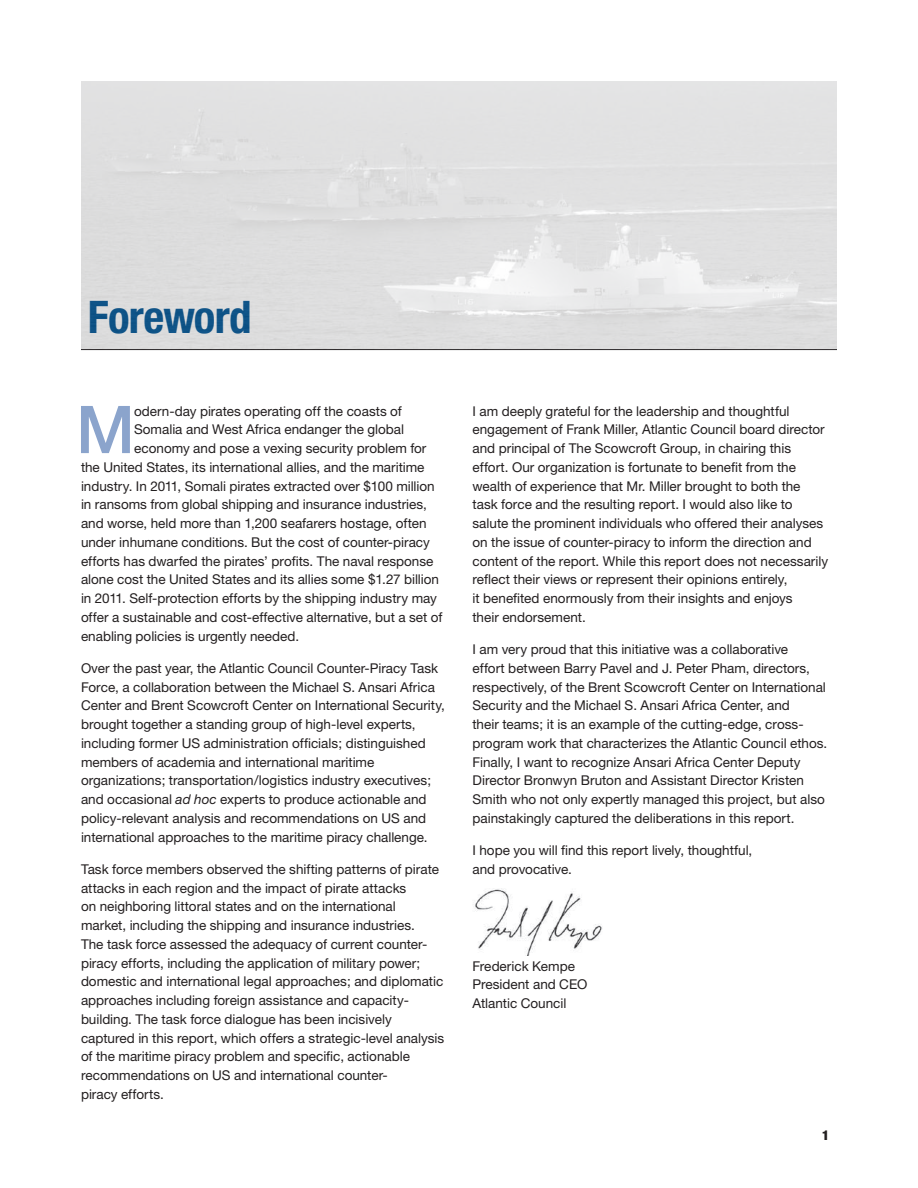
<style>
.page{position:relative;width:918px;height:1188px;background:#fff}
.page>*{position:absolute;margin:0;border:0;box-sizing:border-box;transform-origin:0 0}
.t1{font:500 66px "Helvetica Neue";color:#8ba4cc}
.t2{font:700 condensed 45px "Helvetica Neue";letter-spacing:-.015em;color:#005595}
.t3{font:13.5px/18.8px "Helvetica Neue";color:#231f20}
.t4{font:900 condensed 13.5px "Helvetica Neue";color:#231f20}
.s1{font-style:italic}
</style>
<div class="page">
<img style="left:475px;top:889px;width:128px;height:67px">
<img style="left:81px;top:81px;width:756px;height:269px">
<h2 class="t2" style="left:88px;top:290px;width:166px">Foreword</h2>
<h1 class="t1" style="left:76px;top:390px;width:60px">M</h1>
<p class="t3" style="left:134px;top:401px;width:269px">odern-day pirates operating off the coasts of</p>
<p class="t3" style="left:134px;top:420px;width:271px">Somalia and West Africa endanger the global</p>
<p class="t3" style="left:134px;top:439px;width:294px">economy and pose a vexing security problem for</p>
<p class="t3" style="left:81px;top:458px;width:345px">the United States, its international allies, and the maritime</p>
<p class="t3" style="left:81px;top:476px;width:355px">industry. In 2011, Somali pirates extracted over $100 million</p>
<p class="t3" style="left:81px;top:495px;width:347px">in ransoms from global shipping and insurance industries,</p>
<p class="t3" style="left:81px;top:514px;width:347px">and worse, held more than 1,200 seafarers hostage, often</p>
<p class="t3" style="left:81px;top:533px;width:350px">under inhumane conditions. But the cost of counter-piracy</p>
<p class="t3" style="left:81px;top:551px;width:354px">efforts has dwarfed the pirates’ profits. The naval response</p>
<p class="t3" style="left:81px;top:570px;width:360px">alone cost the United States and its allies some $1.27 billion</p>
<p class="t3" style="left:81px;top:589px;width:358px">in 2011. Self-protection efforts by the shipping industry may</p>
<p class="t3" style="left:81px;top:608px;width:363px">offer a sustainable and cost-effective alternative, but a set of</p>
<p class="t3" style="left:81px;top:626px;width:220px">enabling policies is urgently needed.</p>
<p class="t3" style="left:81px;top:659px;width:365px">Over the past year, the Atlantic Council Counter-Piracy Task Force, a collaboration between the Michael S. Ansari Africa Center and Brent Scowcroft Center on International Security, brought together a standing group of high-level experts, including former US administration officials; distinguished members of academia and international maritime organizations; transportation/logistics industry executives; and occasional <span class="s1">ad hoc</span> experts to produce actionable and policy-relevant analysis and recommendations on US and international approaches to the maritime piracy challenge.</p>
<p class="t3" style="left:81px;top:860px;width:365px">Task force members observed the shifting patterns of pirate attacks in each region and the impact of pirate attacks<br>on neighboring littoral states and on the international market, including the shipping and insurance industries.<br>The task force assessed the adequacy of current counter&shy;piracy efforts, including the application of military power; domestic and international legal approaches; and diplomatic approaches including foreign assistance and capacity&shy;building. The task force dialogue has been incisively captured in this report, which offers a strategic-level analysis of the maritime piracy problem and specific, actionable recommendations on US and international counter-<br>piracy efforts.</p>
<p class="t3" style="left:473px;top:401px;width:357px">I am deeply grateful for the leadership and thoughtful engagement of Frank Miller, Atlantic Council board director and principal of The Scowcroft Group, in chairing this effort. Our organization is fortunate to benefit from the wealth of experience that Mr. Miller brought to both the task force and the resulting report. I would also like to salute the prominent individuals who offered their analyses on the issue of counter-piracy to inform the direction and content of the report. While this report does not necessarily reflect their views or represent their opinions entirely,<br>it benefited enormously from their insights and enjoys<br>their endorsement.</p>
<p class="t3" style="left:473px;top:640px;width:356px">I am very proud that this initiative was a collaborative<br>effort between Barry Pavel and J. Peter Pham, directors, respectively, of the Brent Scowcroft Center on International Security and the Michael S. Ansari Africa Center, and<br>their teams; it is an example of the cutting-edge, cross&shy;program work that characterizes the Atlantic Council ethos.<br>Finally, I want to recognize Ansari Africa Center Deputy Director Bronwyn Bruton and Assistant Director Kristen Smith who not only expertly managed this project, but also painstakingly captured the deliberations in this report.</p>
<p class="t3" style="left:473px;top:841px;width:281px">I hope you will find this report lively, thoughtful, and provocative.</p>
<p class="t3" style="left:472px;top:956px;width:116px">Frederick Kempe<br>President and CEO<br>Atlantic Council</p>
<p class="t4" style="left:822px;top:1127px;width:9px">1</p>
</div>
